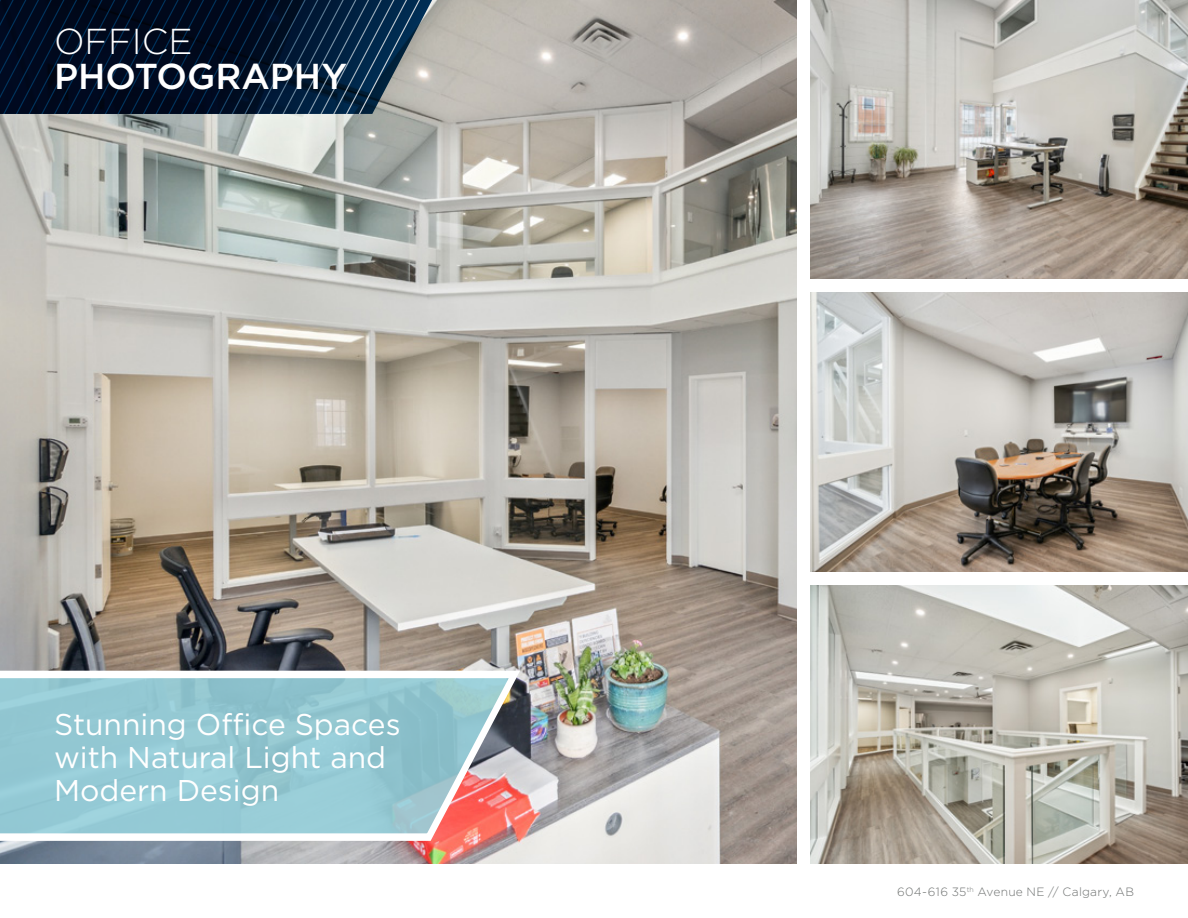
<style>
.page{position:relative;width:1188px;height:918px;background:#fff}
.page>*{position:absolute;margin:0;border:0;box-sizing:border-box;transform-origin:0 0}
.t1{font:500 36px "Gotham";color:#fff}
.t2{font:300 36px "Gotham";color:#fff}
.t3{font:30px/33px "Gotham";color:#fff}
.t4{font:300 12px "Gotham";letter-spacing:.02em;color:#6f7271}
</style>
<div class="page">
<img style="left:0;top:0;width:796px;height:864px">
<svg style="left:0;top:0;width:441px;height:114px;background:#13243a"></svg>
<img style="left:810px;top:0;width:378px;height:279px">
<img style="left:810px;top:293px;width:378px;height:279px">
<img style="left:810px;top:585px;width:378px;height:279px">
<svg style="left:0;top:667px;width:526px;height:178px;background:#a1c2ca"></svg>
<p class="t2" style="left:54px;top:19px;width:140px">OFFICE</p>
<p class="t1" style="left:54px;top:53px;width:295px">PHOTOGRAPHY</p>
<p class="t3" style="left:54px;top:707px;width:348px">Stunning Office Spaces with Natural Light and<br>Modern Design</p>
<p class="t4" style="left:897px;top:884px;width:238px">604-616 35<sup>th</sup> Avenue NE // Calgary, AB</p>
</div>
